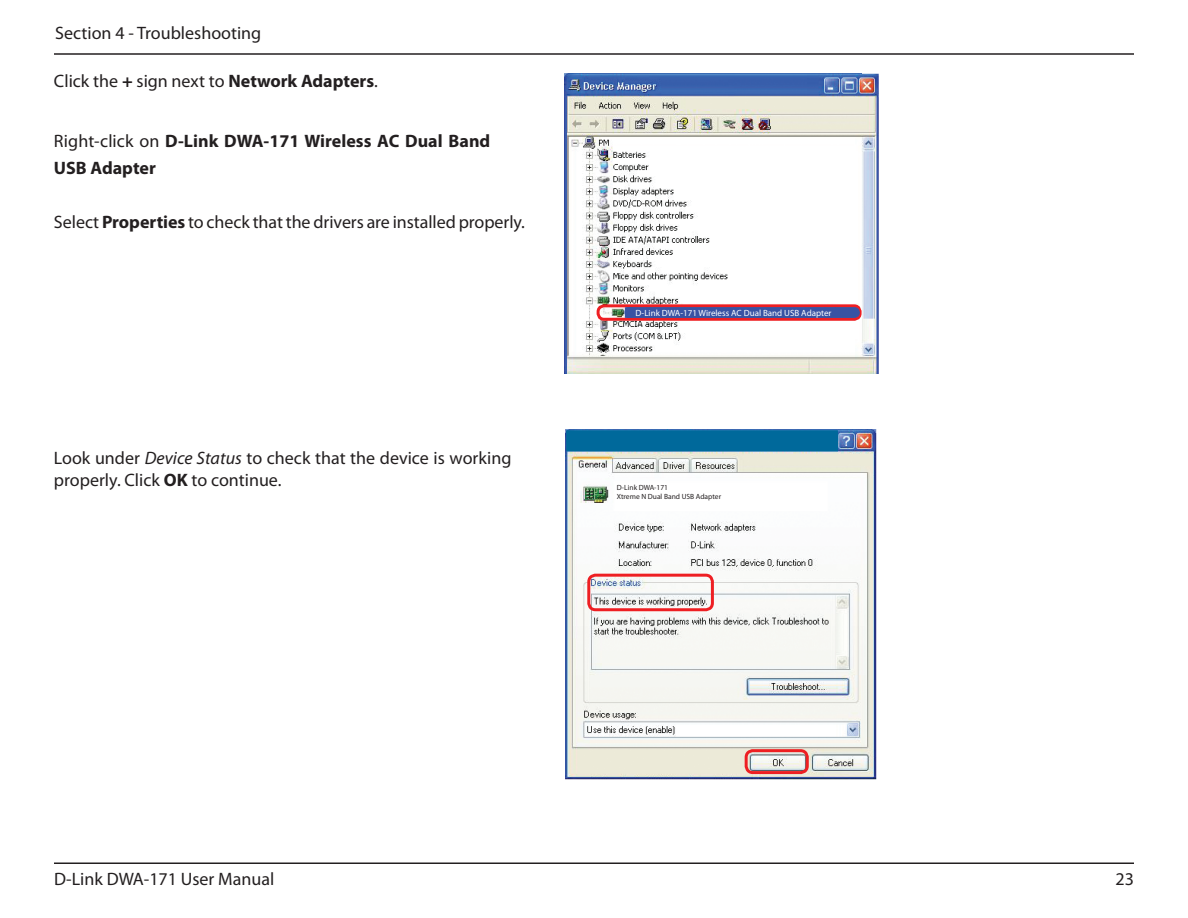
<style>
.page{position:relative;width:1188px;height:918px;background:#fff}
.page>*{position:absolute;margin:0;border:0;box-sizing:border-box;transform-origin:0 0}
.t1{font:18px/21.6px "Myriad Pro";color:#231f20}
.t2{font:700 18px/27px "Myriad Pro";letter-spacing:.005em;color:#231f20}
.t3{font:9px "Myriad Pro";color:#fff}
.t4{font:7.5px/9px "Myriad Pro";color:#231f20}
.s1{font-weight:700}
.s2{font-weight:400}
.s3{font-style:italic}
</style>
<div class="page">
<hr style="left:54px;top:53px;width:1080px;height:2px;background:#231f20">
<hr style="left:54px;top:862px;width:1080px;height:2px;background:#231f20">
<img style="left:565px;top:73px;width:314px;height:301px">
<img style="left:566px;top:429px;width:310px;height:350px">
<div style="left:597px;top:304px;width:265px;height:17px;border:3px solid #ee1f23;border-radius:6px"></div>
<div style="left:587px;top:574px;width:127px;height:37px;border:3px solid #ee1f23;border-radius:7px"></div>
<div style="left:745px;top:749px;width:64px;height:25px;border:3px solid #ee1f23;border-radius:7px"></div>
<div style="left:625px;top:308px;width:234px;height:9px;background:#3853a3;border-radius:5px"></div>
<div style="left:624px;top:307px;width:236px;height:11px;border:2px solid #3853a3;border-radius:5px"></div>
<div style="left:625px;top:307px;width:8px;height:11px;background:#3853a3"></div>
<div style="left:566px;top:430px;width:272px;height:21px;background:#00699b;border:2px solid #00699b"></div>
<div style="left:613px;top:481px;width:215px;height:30px;background:#fff"></div>
<p class="t1" style="left:55px;top:22px;width:208px">Section 4 - Troubleshooting</p>
<p class="t1" style="left:54px;top:70px;width:325px">Click the <span class="s1">+</span> sign next to <span class="s1">Network Adapters</span>.</p>
<p class="t2" style="left:54px;top:126px;width:438px"><span class="s2">Right-click on</span> D-Link DWA-171 Wireless AC Dual Band<br>USB Adapter</p>
<p class="t1" style="left:54px;top:211px;width:473px">Select <span class="s1">Properties</span> to check that the drivers are installed properly.</p>
<p class="t1" style="left:54px;top:447px;width:459px">Look under <span class="s3">Device Status</span> to check that the device is working properly. Click <span class="s1">OK</span> to continue.</p>
<p class="t3" style="left:635px;top:307px;width:198px">D-Link DWA-171 Wireless AC Dual Band USB Adapter</p>
<p class="t4" style="left:617px;top:483px;width:106px">D-Link DWA-171<br>Xtreme N Dual Band USB Adapter</p>
<p class="t1" style="left:54px;top:868px;width:222px">D-Link DWA-171 User Manual</p>
<p class="t1" style="left:1116px;top:868px;width:20px">23</p>
</div>
